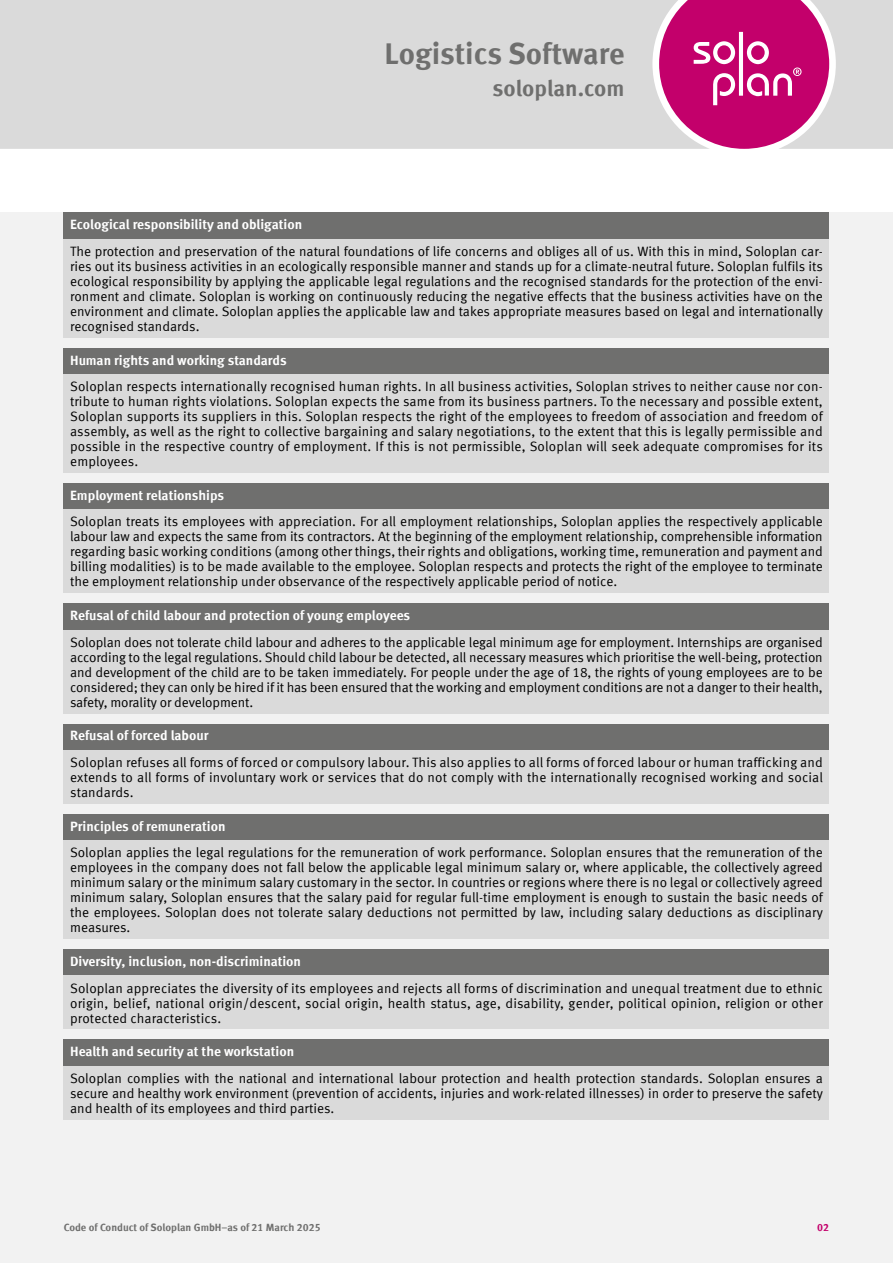
<style>
.page{position:relative;width:893px;height:1263px;background:#fff}
.page>*{position:absolute;margin:0;border:0;box-sizing:border-box;transform-origin:0 0}
.t1{font:700 30px "Meta Offc Pro";color:#6f6f6e}
.t2{font:700 22.5px "Meta Offc Pro";color:#6f6f6e}
.t3{font:13.5px/15px "Meta Offc Pro Norm";color:#000;text-align:justify}
.t4{font:700 13.5px "Meta Offc Pro";color:#fff}
.t5{font:700 10.5px "Meta Offc Pro";color:#6f6f6e}
.t6{font:700 10.5px "Meta Offc Pro";color:#c3006b}
</style>
<div class="page">
<div style="left:0;top:213px;width:893px;height:1050px;background:#f2f2f2"></div>
<div style="left:64px;top:213px;width:765px;height:26px;background:#6f6f6e"></div>
<div style="left:64px;top:348px;width:765px;height:26px;background:#6f6f6e"></div>
<div style="left:64px;top:483px;width:765px;height:27px;background:#6f6f6e"></div>
<div style="left:64px;top:603px;width:765px;height:27px;background:#6f6f6e"></div>
<div style="left:64px;top:724px;width:765px;height:26px;background:#6f6f6e"></div>
<div style="left:64px;top:814px;width:765px;height:26px;background:#6f6f6e"></div>
<div style="left:64px;top:949px;width:765px;height:27px;background:#6f6f6e"></div>
<div style="left:64px;top:1039px;width:765px;height:27px;background:#6f6f6e"></div>
<div style="left:64px;top:239px;width:765px;height:98px;background:#dadada"></div>
<div style="left:64px;top:374px;width:765px;height:98px;background:#dadada"></div>
<div style="left:64px;top:510px;width:765px;height:83px;background:#dadada"></div>
<div style="left:64px;top:630px;width:765px;height:83px;background:#dadada"></div>
<div style="left:64px;top:750px;width:765px;height:53px;background:#dadada"></div>
<div style="left:64px;top:840px;width:765px;height:99px;background:#dadada"></div>
<div style="left:64px;top:976px;width:765px;height:53px;background:#dadada"></div>
<div style="left:64px;top:1066px;width:765px;height:53px;background:#dadada"></div>
<div style="left:0;top:0;width:659px;height:149px;background:#dadada"></div>
<svg style="left:659px;top:0;width:234px;height:149px;background:#d164a0"></svg>
<p class="t4" style="left:70px;top:214px;width:234px">Ecological responsibility and obligation</p>
<h1 class="t1" style="left:384px;top:30px;width:242px">Logistics Software</h1>
<h2 class="t2" style="left:493px;top:70px;width:134px">soloplan.com</h2>
<p class="t3" style="left:70px;top:243px;width:754px">The protection and preservation of the natural foundations of life concerns and obliges all of us. With this in mind, Soloplan car&shy;ries out its business activities in an ecologically responsible manner and stands up for a climate-neutral future. Soloplan fulfils its ecological responsibility by applying the applicable legal regulations and the recognised standards for the protection of the envi&shy;ronment and climate. Soloplan is working on continuously reducing the negative effects that the business activities have on the environment and climate. Soloplan applies the applicable law and takes appropriate measures based on legal and internationally recognised standards.</p>
<p class="t4" style="left:70px;top:349px;width:218px">Human rights and working standards</p>
<p class="t3" style="left:70px;top:378px;width:754px">Soloplan respects internationally recognised human rights. In all business activities, Soloplan strives to neither cause nor con&shy;tribute to human rights violations. Soloplan expects the same from its business partners. To the necessary and possible extent, Soloplan supports its suppliers in this. Soloplan respects the right of the employees to freedom of association and freedom of assembly, as well as the right to collective bargaining and salary negotiations, to the extent that this is legally permissible and possible in the respective country of employment. If this is not permissible, Soloplan will seek adequate compromises for its employees.</p>
<p class="t4" style="left:70px;top:485px;width:155px">Employment relationships</p>
<p class="t3" style="left:70px;top:513px;width:754px">Soloplan treats its employees with appreciation. For all employment relationships, Soloplan applies the respectively applicable labour law and expects the same from its contractors. At the beginning of the employment relationship, comprehensible information regarding basic working conditions (among other things, their rights and obligations, working time, remuneration and payment and billing modalities) is to be made available to the employee. Soloplan respects and protects the right of the employee to terminate the employment relationship under observance of the respectively applicable period of notice.</p>
<p class="t4" style="left:70px;top:605px;width:342px">Refusal of child labour and protection of young employees</p>
<p class="t3" style="left:70px;top:634px;width:754px">Soloplan does not tolerate child labour and adheres to the applicable legal minimum age for employment. Internships are organised according to the legal regulations. Should child labour be detected, all necessary measures which prioritise the well-being, protection and development of the child are to be taken immediately. For people under the age of 18, the rights of young employees are to be considered; they can only be hired if it has been ensured that the working and employment conditions are not a danger to their health, safety, morality or development.</p>
<p class="t4" style="left:70px;top:725px;width:140px">Refusal of forced labour</p>
<p class="t3" style="left:70px;top:754px;width:754px">Soloplan refuses all forms of forced or compulsory labour. This also applies to all forms of forced labour or human trafficking and extends to all forms of involuntary work or services that do not comply with the internationally recognised working and social standards.</p>
<p class="t4" style="left:70px;top:815px;width:157px">Principles of remuneration</p>
<p class="t3" style="left:70px;top:844px;width:754px">Soloplan applies the legal regulations for the remuneration of work performance. Soloplan ensures that the remuneration of the employees in the company does not fall below the applicable legal minimum salary or, where applicable, the collectively agreed minimum salary or the minimum salary customary in the sector. In countries or regions where there is no legal or collectively agreed minimum salary, Soloplan ensures that the salary paid for regular full-time employment is enough to sustain the basic needs of the employees. Soloplan does not tolerate salary deductions not permitted by law, including salary deductions as disciplinary measures.</p>
<p class="t4" style="left:70px;top:951px;width:232px">Diversity, inclusion, non-discrimination</p>
<p class="t3" style="left:70px;top:979px;width:754px">Soloplan appreciates the diversity of its employees and rejects all forms of discrimination and unequal treatment due to ethnic origin, belief, national origin/descent, social origin, health status, age, disability, gender, political opinion, religion or other protected characteristics.</p>
<p class="t4" style="left:70px;top:1041px;width:226px">Health and security at the workstation</p>
<p class="t3" style="left:70px;top:1070px;width:754px">Soloplan complies with the national and international labour protection and health protection standards. Soloplan ensures a secure and healthy work environment (prevention of accidents, injuries and work-related illnesses) in order to preserve the safety and health of its employees and third parties.</p>
<p class="t5" style="left:64px;top:1219px;width:258px">Code of Conduct of Soloplan GmbH–as of 21 March 2025</p>
<p class="t6" style="left:817px;top:1219px;width:13px">02</p>
</div>
